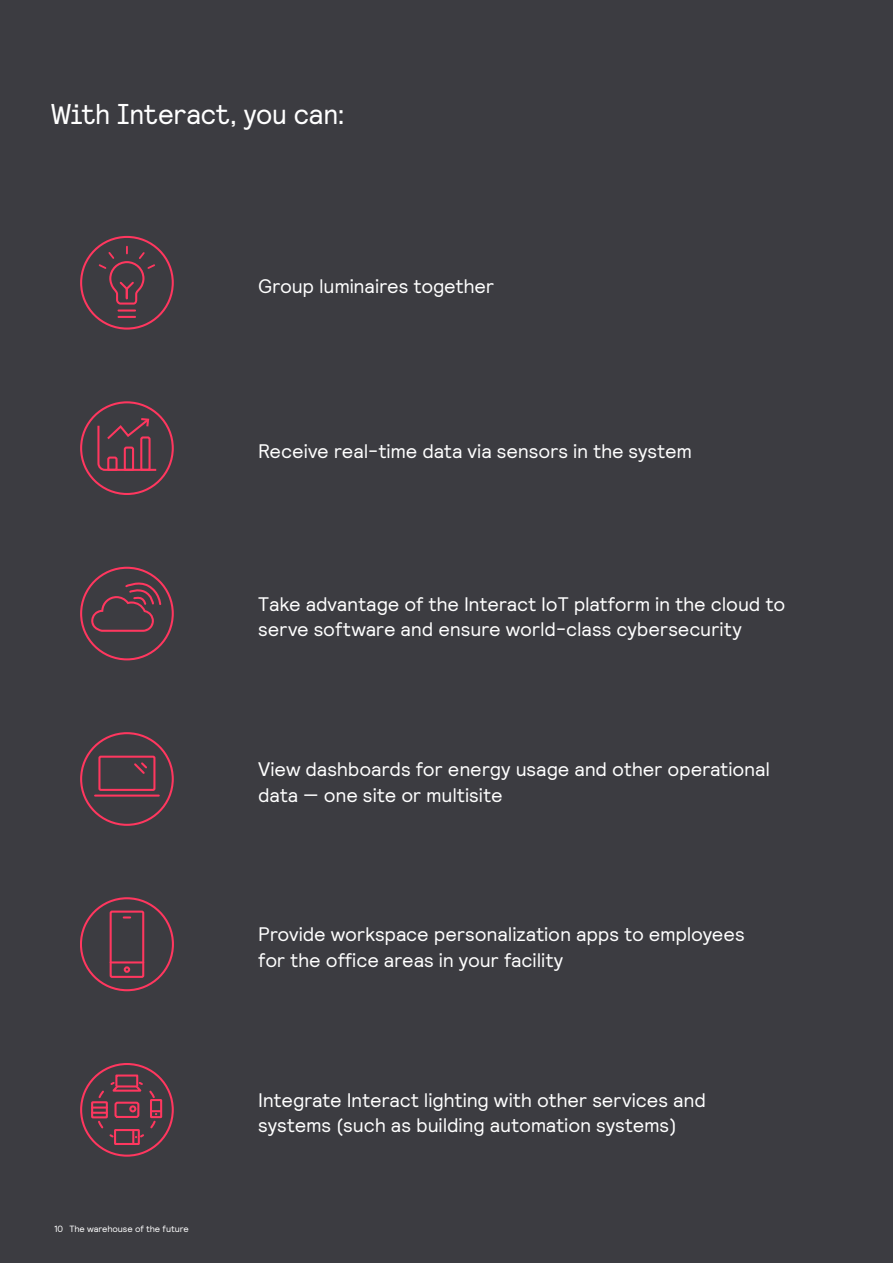
<style>
.page{position:relative;width:893px;height:1263px;background:#3c3c41}
.page>*{position:absolute;margin:0;border:0;box-sizing:border-box;transform-origin:0 0}
.t1{font:28.5px "Signify Relative Faux";letter-spacing:-.01em;color:#fff}
.t2{font:19.5px/25.5px "Signify Relative";letter-spacing:-.01em;color:#fff}
.t3{font:9px "Signify Relative";letter-spacing:-.01em;color:#fff}
</style>
<div class="page">
<svg style="left:80px;top:236px;width:94px;height:94px"></svg>
<svg style="left:80px;top:401px;width:94px;height:94px"></svg>
<svg style="left:80px;top:567px;width:94px;height:93px"></svg>
<svg style="left:80px;top:732px;width:94px;height:94px"></svg>
<svg style="left:80px;top:897px;width:94px;height:94px"></svg>
<div style="left:124px;top:966px;width:6px;height:7px;border:2px solid #ff375f;border-radius:50%"></div>
<svg style="left:80px;top:1063px;width:94px;height:94px"></svg>
<h1 class="t1" style="left:51px;top:95px;width:295px">With Interact, you can:</h1>
<p class="t2" style="left:258px;top:272px;width:238px">Group luminaires together</p>
<p class="t2" style="left:258px;top:438px;width:435px">Receive real-time data via sensors in the system</p>
<p class="t2" style="left:258px;top:590px;width:529px">Take advantage of the Interact IoT platform in the cloud to serve software and ensure world-class cybersecurity</p>
<p class="t2" style="left:258px;top:756px;width:513px">View dashboards for energy usage and other operational data — one site or multisite</p>
<p class="t2" style="left:258px;top:921px;width:488px">Provide workspace personalization apps to employees for the office areas in your facility</p>
<p class="t3" style="left:54px;top:1223px;width:136px">10 The warehouse of the future</p>
<p class="t2" style="left:258px;top:1087px;width:449px">Integrate Interact lighting with other services and systems (such as building automation systems)</p>
</div>
